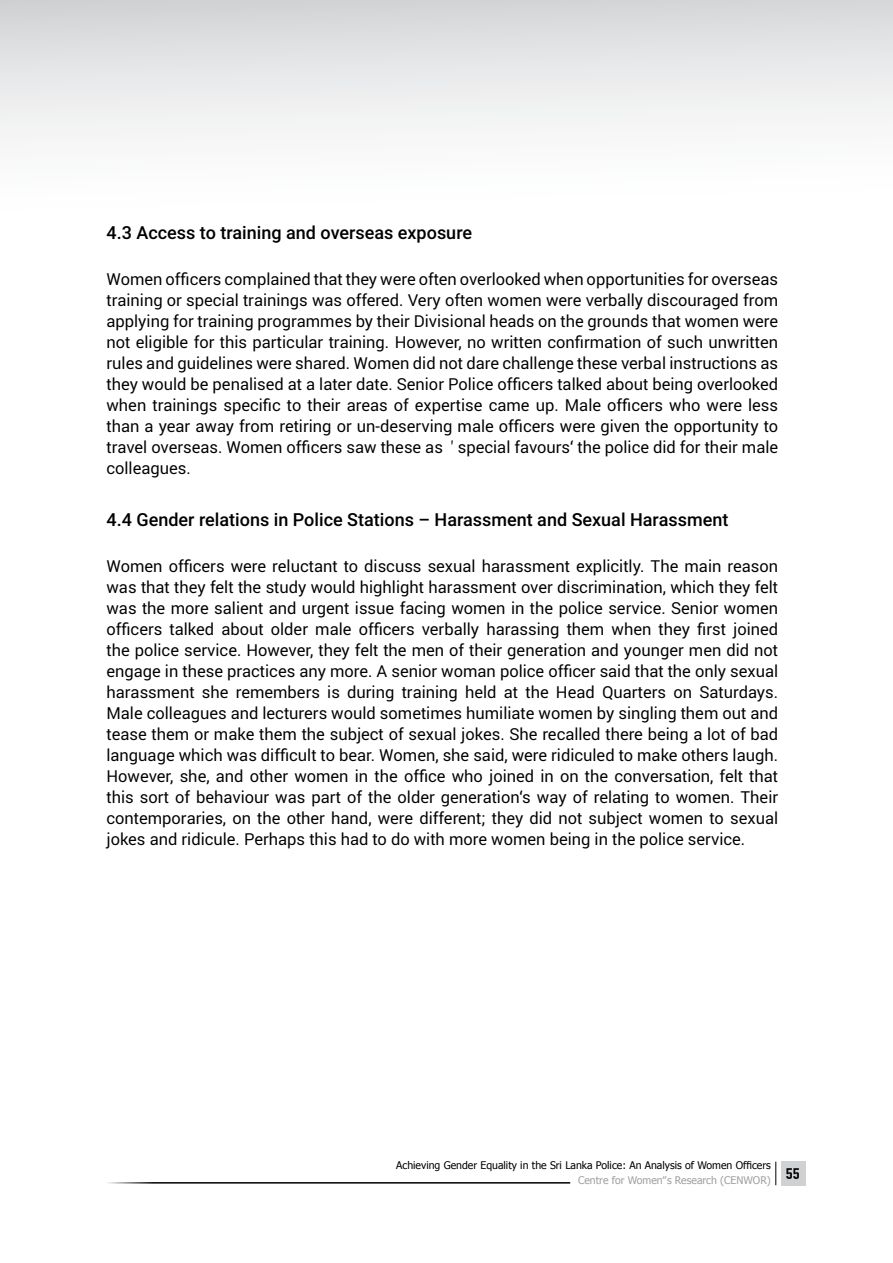
<style>
.page{position:relative;width:893px;height:1263px;background:#fff}
.page>*{position:absolute;margin:0;border:0;box-sizing:border-box;transform-origin:0 0}
.t1{font:500 18px "Roboto";color:#000}
.t2{font:16.5px/21px "Roboto";color:#000;text-align:justify}
.t3{font:10.5px/15px "Tahoma";color:#000}
.s1{color:#9d9fa2}
</style>
<div class="page">
<svg style="left:775px;top:1161px;width:1px;height:24px"></svg>
<hr style="left:99px;top:1182px;width:471px;height:1px;background:#000">
<div style="left:781px;top:1161px;width:25px;height:25px;background:#cfd1d2"></div>
<div style="left:0;top:0;width:893px;height:318px;background:linear-gradient(to bottom,#dedfe0,#fff)"></div>
<p class="t1" style="left:106px;top:220px;width:367px">4.3 Access to training and overseas exposure</p>
<p class="t2" style="left:106px;top:268px;width:673px">Women officers complained that they were often overlooked when opportunities for overseas training or special trainings was offered. Very often women were verbally discouraged from applying for training programmes by their Divisional heads on the grounds that women were not eligible for this particular training. However, no written confirmation of such unwritten rules and guidelines were shared. Women did not dare challenge these verbal instructions as they would be penalised at a later date. Senior Police officers talked about being overlooked when trainings specific to their areas of expertise came up. Male officers who were less than a year away from retiring or un-deserving male officers were given the opportunity to travel overseas. Women officers saw these as ' special favours‘ the police did for their male colleagues.</p>
<p class="t1" style="left:106px;top:507px;width:623px">4.4 Gender relations in Police Stations – Harassment and Sexual Harassment</p>
<p class="t2" style="left:106px;top:555px;width:673px">Women officers were reluctant to discuss sexual harassment explicitly. The main reason was that they felt the study would highlight harassment over discrimination, which they felt was the more salient and urgent issue facing women in the police service. Senior women officers talked about older male officers verbally harassing them when they first joined the police service. However, they felt the men of their generation and younger men did not engage in these practices any more. A senior woman police officer said that the only sexual harassment she remembers is during training held at the Head Quarters on Saturdays.<br>Male colleagues and lecturers would sometimes humiliate women by singling them out and tease them or make them the subject of sexual jokes. She recalled there being a lot of bad language which was difficult to bear. Women, she said, were ridiculed to make others laugh.<br>However, she, and other women in the office who joined in on the conversation, felt that this sort of behaviour was part of the older generation‘s way of relating to women. Their contemporaries, on the other hand, were different; they did not subject women to sexual jokes and ridicule. Perhaps this had to do with more women being in the police service.</p>
<p class="t3" style="left:578px;top:1157px;width:223px;text-indent:-182px">Achieving Gender Equality in the Sri Lanka Police: An Analysis of Women Officers<br><span class="s1">Centre for Women‟s Research (CENWOR)</span> <sup>55</sup></p>
</div>
